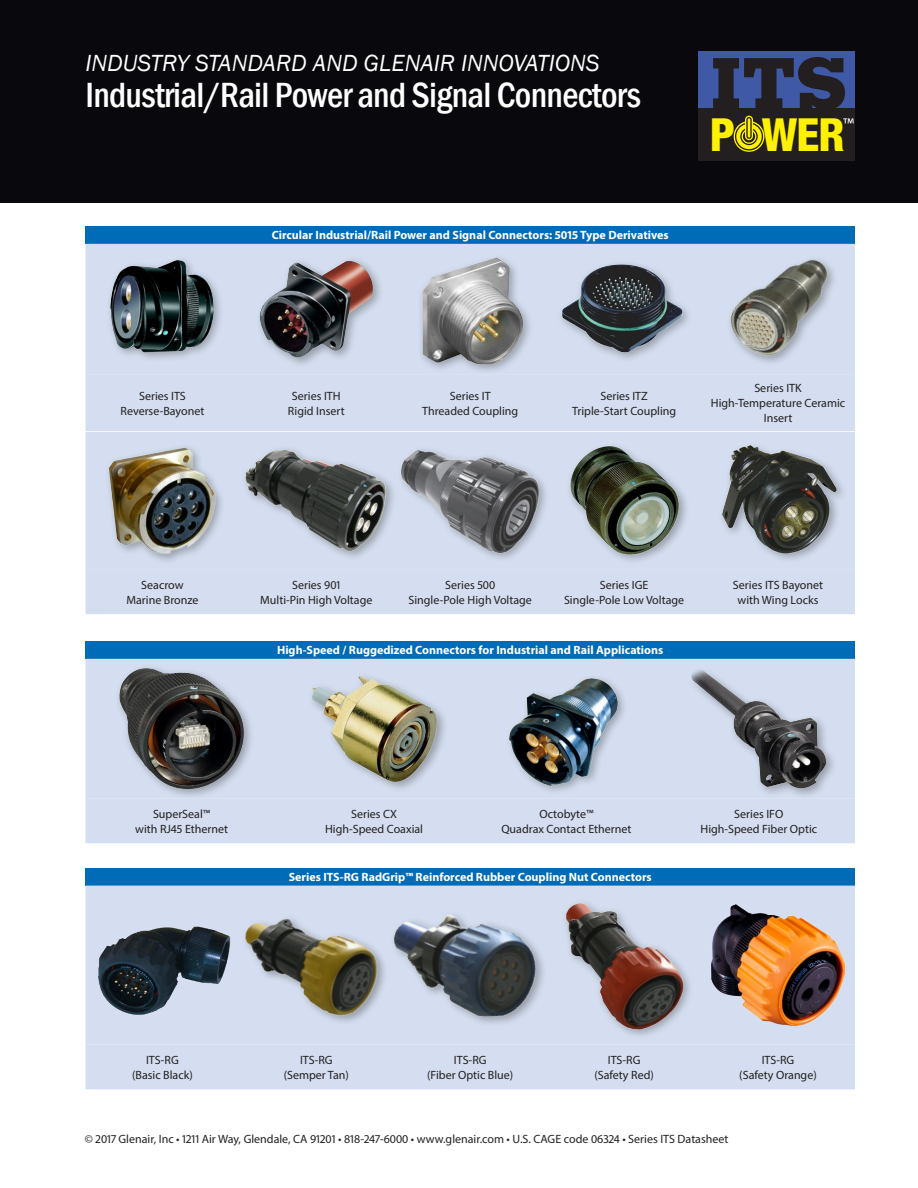
<style>
.page{position:relative;width:918px;height:1188px;background:#fff}
.page>*{position:absolute;margin:0;border:0;box-sizing:border-box;transform-origin:0 0}
.t1{font:800 70.2px "Memphis";color:#231f20}
.t2{font:800 condensed 45.75px "Helvetica Neue";color:#fff101}
.gray_h_lg{font:500 condensed 36px "Franklin Gothic";letter-spacing:-.02em;color:#fff}
.gray_h_sm_i{font:italic 24px "Franklin Gothic";color:#fff}
.table_txt_ctr{font:12px/15px "Myriad Pro";color:#231f20;text-align:center}
.table_Title_H{font:700 12px "Myriad Pro";color:#fff}
.table_txt_lft{font:12px "Myriad Pro";color:#231f20}
</style>
<div class="page">
<div style="left:0;top:0;width:918px;height:202px;background:#08080d"></div>
<div style="left:86px;top:226px;width:769px;height:18px;background:#006bb6"></div>
<div style="left:86px;top:244px;width:769px;height:130px;background:#d4def0"></div>
<div style="left:86px;top:374px;width:769px;height:57px;background:#d4def0"></div>
<img style="left:99px;top:256px;width:127px;height:106px">
<div style="left:255px;top:256px;width:129px;height:112px;background:#231f20;opacity:.35"></div>
<img style="left:258px;top:261px;width:116px;height:96px">
<div style="left:417px;top:253px;width:117px;height:122px;background:#231f20;opacity:.35"></div>
<img style="left:411px;top:253px;width:119px;height:112px">
<img style="left:553px;top:253px;width:142px;height:112px">
<img style="left:717px;top:253px;width:122px;height:112px">
<div style="left:86px;top:432px;width:769px;height:137px;background:#d4def0"></div>
<div style="left:86px;top:569px;width:769px;height:45px;background:#d4def0"></div>
<div style="left:105px;top:443px;width:121px;height:122px;background:#231f20;opacity:.35"></div>
<img style="left:107px;top:445px;width:111px;height:111px">
<div style="left:241px;top:444px;width:156px;height:117px;background:#d4def0"></div>
<img style="left:245px;top:449px;width:146px;height:107px">
<div style="left:397px;top:445px;width:153px;height:118px;background:#d4def0"></div>
<img style="left:401px;top:449px;width:141px;height:108px">
<div style="left:566px;top:442px;width:124px;height:123px;background:#231f20;opacity:.35"></div>
<img style="left:568px;top:445px;width:113px;height:111px">
<div style="left:718px;top:441px;width:130px;height:123px;background:#d4def0"></div>
<img style="left:710px;top:441px;width:133px;height:119px">
<div style="left:86px;top:641px;width:769px;height:18px;background:#006bb6"></div>
<div style="left:86px;top:659px;width:769px;height:139px;background:#d4def0"></div>
<div style="left:86px;top:798px;width:769px;height:45px;background:#d4def0"></div>
<div style="left:115px;top:664px;width:140px;height:136px;background:#231f20;opacity:.35"></div>
<img style="left:122px;top:668px;width:24px;height:16px">
<div style="left:307px;top:671px;width:141px;height:122px;background:#d4def0"></div>
<img style="left:305px;top:668px;width:138px;height:121px">
<div style="left:505px;top:674px;width:123px;height:122px;background:#d4def0"></div>
<img style="left:505px;top:668px;width:123px;height:121px">
<div style="left:688px;top:666px;width:149px;height:133px;background:#231f20;opacity:.35"></div>
<img style="left:691px;top:669px;width:20px;height:26px">
<div style="left:86px;top:868px;width:769px;height:18px;background:#006bb6"></div>
<div style="left:86px;top:886px;width:769px;height:158px;background:#d4def0"></div>
<div style="left:86px;top:1044px;width:769px;height:45px;background:#d4def0"></div>
<img style="left:87px;top:900px;width:151px;height:130px">
<img style="left:231px;top:905px;width:148px;height:120px">
<img style="left:379px;top:902px;width:178px;height:126px">
<div style="left:561px;top:899px;width:133px;height:141px;background:#d4def0"></div>
<img style="left:557px;top:895px;width:134px;height:140px">
<img style="left:711px;top:905px;width:134px;height:120px">
<div style="left:698px;top:109px;width:157px;height:52px;background:#231f20"></div>
<svg style="left:699px;top:52px;width:156px;height:100px"></svg>
<p class="gray_h_sm_i" style="left:86px;top:48px;width:516px">INDUSTRY STANDARD AND GLENAIR INNOVATIONS</p>
<p class="gray_h_lg" style="left:86px;top:71px;width:557px">Industrial/Rail Power and Signal Connectors</p>
<p class="table_Title_H" style="left:272px;top:227px;width:399px">Circular Industrial/Rail Power and Signal Connectors: 5015 Type Derivatives</p>
<p class="t1" style="left:710px;top:38px;width:138px">ITS</p>
<p class="t2" style="left:710px;top:107px;width:136px">P WER</p>
<p class="table_txt_ctr" style="left:121px;top:388px;width:85px">Series ITS<br>Reverse-Bayonet</p>
<p class="table_txt_ctr" style="left:288px;top:388px;width:58px">Series ITH<br>Rigid Insert</p>
<p class="table_txt_ctr" style="left:422px;top:388px;width:98px">Series IT<br>Threaded Coupling</p>
<p class="table_txt_ctr" style="left:572px;top:388px;width:106px">Series ITZ<br>Triple-Start Coupling</p>
<p class="table_txt_ctr" style="left:711px;top:380px;width:136px">Series ITK<br>High-Temperature Ceramic<br>Insert</p>
<p class="table_txt_ctr" style="left:126px;top:577px;width:74px">Seacrow<br>Marine Bronze</p>
<p class="table_txt_ctr" style="left:260px;top:577px;width:114px">Series 901<br>Multi-Pin High Voltage</p>
<p class="table_txt_ctr" style="left:409px;top:577px;width:125px">Series 500<br>Single-Pole High Voltage</p>
<p class="table_txt_ctr" style="left:564px;top:577px;width:122px">Series IGE<br>Single-Pole Low Voltage</p>
<p class="table_txt_ctr" style="left:733px;top:577px;width:92px">Series ITS Bayonet with Wing Locks</p>
<p class="table_Title_H" style="left:277px;top:642px;width:388px">High-Speed / Ruggedized Connectors for Industrial and Rail Applications</p>
<p class="table_txt_ctr" style="left:135px;top:806px;width:94px">SuperSeal™<br>with RJ45 Ethernet</p>
<p class="table_txt_ctr" style="left:325px;top:806px;width:100px">Series CX<br>High-Speed Coaxial</p>
<p class="table_txt_ctr" style="left:501px;top:806px;width:132px">Octobyte™<br>Quadrax Contact Ethernet</p>
<p class="table_txt_ctr" style="left:700px;top:806px;width:118px">Series IFO<br>High-Speed Fiber Optic</p>
<p class="table_Title_H" style="left:289px;top:869px;width:365px">Series ITS-RG RadGrip™ Reinforced Rubber Coupling Nut Connectors</p>
<p class="table_txt_ctr" style="left:132px;top:1052px;width:62px">ITS-RG (Basic Black)</p>
<p class="table_txt_ctr" style="left:284px;top:1052px;width:67px">ITS-RG (Semper Tan)</p>
<p class="table_txt_ctr" style="left:427px;top:1052px;width:88px">ITS-RG<br>(Fiber Optic Blue)</p>
<p class="table_txt_ctr" style="left:594px;top:1052px;width:61px">ITS-RG (Safety Red)</p>
<p class="table_txt_ctr" style="left:739px;top:1052px;width:79px">ITS-RG<br>(Safety Orange)</p>
<p class="table_txt_lft" style="left:85px;top:1132px;width:645px">© 2017 Glenair, Inc • 1211 Air Way, Glendale, CA 91201 • 818-247-6000 • www.glenair.com • U.S. CAGE code 06324 • Series ITS Datasheet</p>
</div>
